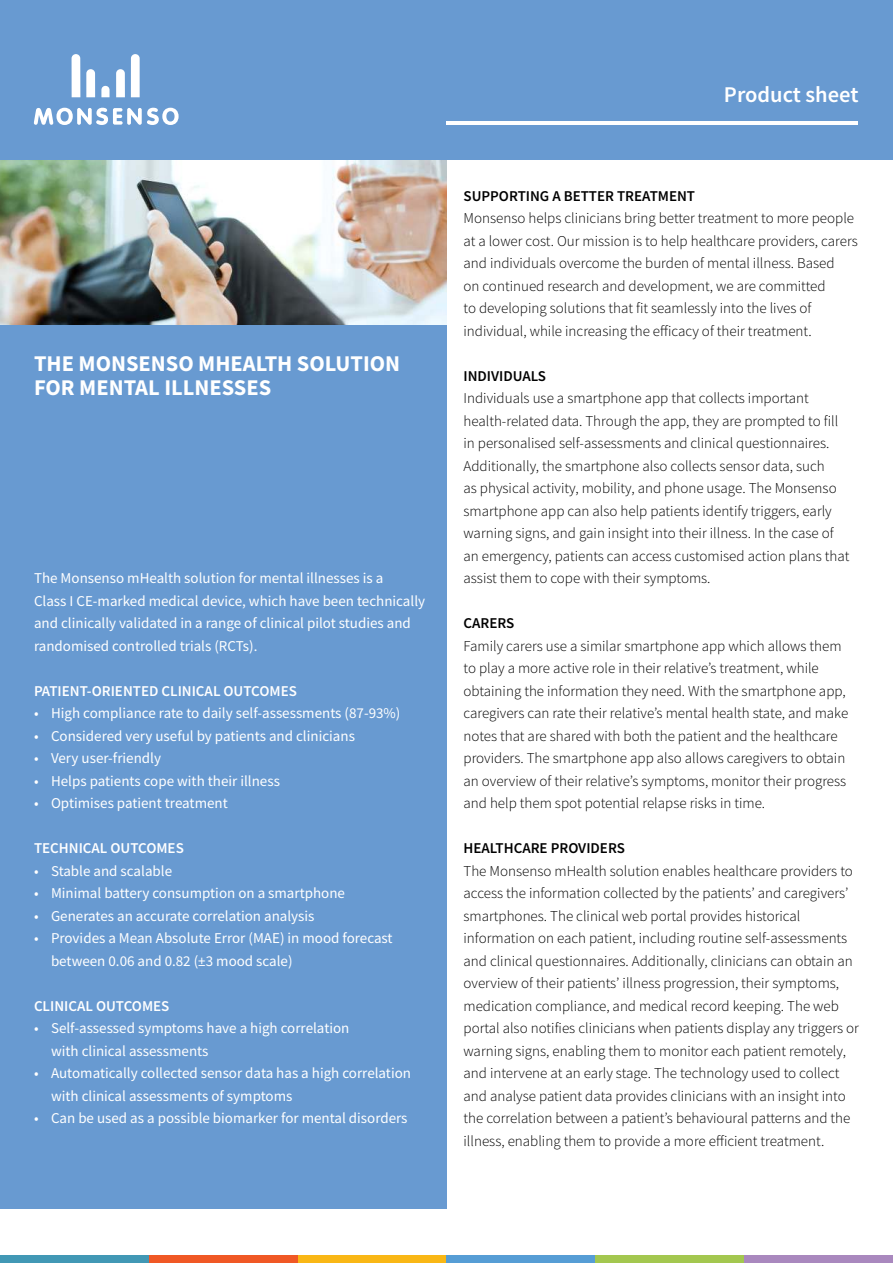
<style>
.page{position:relative;width:893px;height:1263px;background:#fff}
.page>*{position:absolute;margin:0;border:0;box-sizing:border-box;transform-origin:0 0}
.t1{font:700 22.5px/24.5px "Source Sans Pro";color:#fff}
.t2{font:600 22.5px "Source Sans Pro";color:#fff}
.t3{font:300 15px/22.5px "Source Sans Pro";color:#000}
.t4{font:15px/22.5px "Source Sans Pro";color:#fff}
.t5{font:600 15px "Source Sans Pro";color:#fff}
.t6{font:600 15px "Source Sans Pro";color:#000}
</style>
<div class="page">
<div style="left:0;top:324px;width:446px;height:885px;background:#689ad1"></div>
<img style="left:0;top:160px;width:447px;height:164px">
<div style="left:0;top:0;width:893px;height:160px;background:#689ad1"></div>
<svg style="left:34px;top:108px;width:145px;height:17px"></svg>
<svg style="left:72px;top:54px;width:8px;height:43px"></svg>
<svg style="left:131px;top:54px;width:9px;height:43px"></svg>
<svg style="left:101px;top:86px;width:9px;height:11px"></svg>
<svg style="left:86px;top:69px;width:9px;height:28px"></svg>
<svg style="left:116px;top:69px;width:9px;height:28px"></svg>
<hr style="left:446px;top:121px;width:412px;height:4px;background:#fff">
<div style="left:0;top:1255px;width:149px;height:8px;background:#4198b5"></div>
<div style="left:149px;top:1255px;width:149px;height:8px;background:#f05825"></div>
<div style="left:298px;top:1255px;width:148px;height:8px;background:#f9b715"></div>
<div style="left:446px;top:1255px;width:149px;height:8px;background:#569dd5"></div>
<div style="left:595px;top:1255px;width:149px;height:8px;background:#a3c74f"></div>
<div style="left:744px;top:1255px;width:149px;height:8px;background:#a988be"></div>
<h1 class="t1" style="left:34px;top:351px;width:368px">THE MONSENSO MHEALTH SOLUTION<br>FOR MENTAL ILLNESSES</h1>
<p class="t4" style="left:34px;top:568px;width:393px">The Monsenso mHealth solution for mental illnesses is a<br>Class I CE-marked medical device, which have been technically and clinically validated in a range of clinical pilot studies and randomised controlled trials (RCTs).</p>
<p class="t5" style="left:34px;top:682px;width:264px">PATIENT-ORIENTED CLINICAL OUTCOMES</p>
<p class="t4" style="left:34px;top:703px;width:368px">• High compliance rate to daily self-assessments (87-93%)</p>
<p class="t4" style="left:34px;top:726px;width:322px">• Considered very useful by patients and clinicians</p>
<p class="t4" style="left:34px;top:748px;width:129px">• Very user-friendly</p>
<p class="t4" style="left:34px;top:771px;width:247px">• Helps patients cope with their illness</p>
<p class="t4" style="left:34px;top:793px;width:195px">• Optimises patient treatment</p>
<p class="t5" style="left:34px;top:839px;width:151px">TECHNICAL OUTCOMES</p>
<p class="t4" style="left:34px;top:861px;width:140px">• Stable and scalable</p>
<p class="t4" style="left:34px;top:883px;width:313px">• Minimal battery consumption on a smartphone</p>
<p class="t4" style="left:34px;top:906px;width:282px">• Generates an accurate correlation analysis</p>
<p class="t4" style="left:51px;top:928px;width:343px;text-indent:-17px">• Provides a Mean Absolute Error (MAE) in mood forecast between 0.06 and 0.82 (±3 mood scale)</p>
<p class="t5" style="left:34px;top:997px;width:137px">CLINICAL OUTCOMES</p>
<p class="t4" style="left:51px;top:1018px;width:300px;text-indent:-17px">• Self-assessed symptoms have a high correlation with clinical assessments</p>
<p class="t4" style="left:51px;top:1063px;width:362px;text-indent:-17px">• Automatically collected sensor data has a high correlation with clinical assessments of symptoms</p>
<p class="t4" style="left:34px;top:1108px;width:375px">• Can be used as a possible biomarker for mental disorders</p>
<h1 class="t2" style="left:724px;top:81px;width:136px">Product sheet</h1>
<p class="t6" style="left:463px;top:187px;width:233px">SUPPORTING A BETTER TREATMENT</p>
<p class="t3" style="left:463px;top:208px;width:396px">Monsenso helps clinicians bring better treatment to more people at a lower cost. Our mission is to help healthcare providers, carers and individuals overcome the burden of mental illness. Based<br>on continued research and development, we are committed<br>to developing solutions that fit seamlessly into the lives of individual, while increasing the efficacy of their treatment.</p>
<p class="t6" style="left:463px;top:367px;width:84px">INDIVIDUALS</p>
<p class="t3" style="left:463px;top:388px;width:387px">Individuals use a smartphone app that collects important health-related data. Through the app, they are prompted to fill in personalised self-assessments and clinical questionnaires.<br>Additionally, the smartphone also collects sensor data, such<br>as physical activity, mobility, and phone usage. The Monsenso smartphone app can also help patients identify triggers, early warning signs, and gain insight into their illness. In the case of an emergency, patients can access customised action plans that assist them to cope with their symptoms.</p>
<p class="t6" style="left:463px;top:614px;width:52px">CARERS</p>
<p class="t3" style="left:463px;top:636px;width:386px">Family carers use a similar smartphone app which allows them to play a more active role in their relative’s treatment, while obtaining the information they need. With the smartphone app, caregivers can rate their relative’s mental health state, and make notes that are shared with both the patient and the healthcare providers. The smartphone app also allows caregivers to obtain an overview of their relative’s symptoms, monitor their progress and help them spot potential relapse risks in time.</p>
<p class="t6" style="left:463px;top:839px;width:163px">HEALTHCARE PROVIDERS</p>
<p class="t3" style="left:463px;top:861px;width:397px">The Monsenso mHealth solution enables healthcare providers to access the information collected by the patients’ and caregivers’ smartphones. The clinical web portal provides historical information on each patient, including routine self-assessments and clinical questionnaires. Additionally, clinicians can obtain an overview of their patients’ illness progression, their symptoms, medication compliance, and medical record keeping. The web portal also notifies clinicians when patients display any triggers or warning signs, enabling them to monitor each patient remotely, and intervene at an early stage. The technology used to collect and analyse patient data provides clinicians with an insight into the correlation between a patient’s behavioural patterns and the illness, enabling them to provide a more efficient treatment.</p>
</div>
